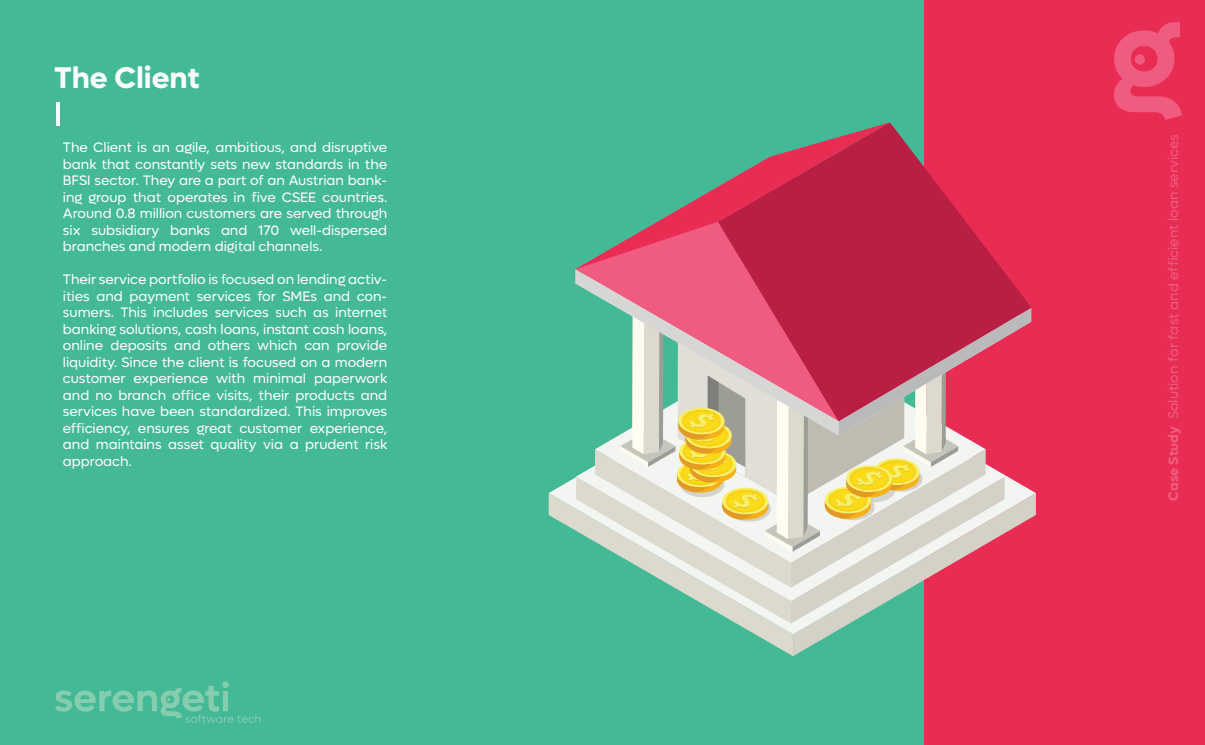
<style>
.page{position:relative;width:1205px;height:745px;background:#fff}
.page>*{position:absolute;margin:0;border:0;box-sizing:border-box;transform-origin:0 0}
.t1{font:700 30px "Lufga";color:#fff}
.t2{font:13.75px/16.5px "Lufga";color:#fff;text-align:justify}
.t3{font:13.75px "Lufga";color:#f05c80}
.s1{font-weight:700}
</style>
<div class="page">
<div style="left:0;top:0;width:1205px;height:744px;background:#44b996"></div>
<svg style="left:55px;top:681px;width:206px;height:42px"></svg>
<hr style="left:57px;top:102px;width:3px;height:23px;background:#fff">
<div style="left:925px;top:0;width:280px;height:744px;background:#e82c53"></div>
<svg style="left:1114px;top:22px;width:68px;height:98px"></svg>
<svg style="left:793px;top:634px;width:132px;height:21px"></svg>
<svg style="left:755px;top:634px;width:38px;height:21px"></svg>
<svg style="left:549px;top:477px;width:487px;height:157px"></svg>
<svg style="left:890px;top:122px;width:42px;height:55px"></svg>
<svg style="left:735px;top:122px;width:155px;height:55px"></svg>
<svg style="left:576px;top:177px;width:455px;height:446px"></svg>
<h1 class="t1" style="left:54px;top:64px;width:147px">The Client</h1>
<p class="t2" style="left:63px;top:140px;width:326px">The Client is an agile, ambitious, and disruptive bank that constantly sets new standards in the BFSI sector. They are a part of an Austrian bank&shy;ing group that operates in five CSEE countries.<br>Around 0.8 million customers are served through six subsidiary banks and 170 well-dispersed branches and modern digital channels.</p>
<p class="t2" style="left:63px;top:272px;width:326px">Their service portfolio is focused on lending activ&shy;ities and payment services for SMEs and con&shy;sumers. This includes services such as internet banking solutions, cash loans, instant cash loans, online deposits and others which can provide liquidity. Since the client is focused on a modern customer experience with minimal paperwork and no branch office visits, their products and services have been standardized. This improves efficiency, ensures great customer experience, and maintains asset quality via a prudent risk approach.</p>
<p class="t3" style="left:1167px;top:501px;width:368px;rotate:-90deg"><span class="s1">Case Study</span> Solution for fast and efficient loan services</p>
</div>
